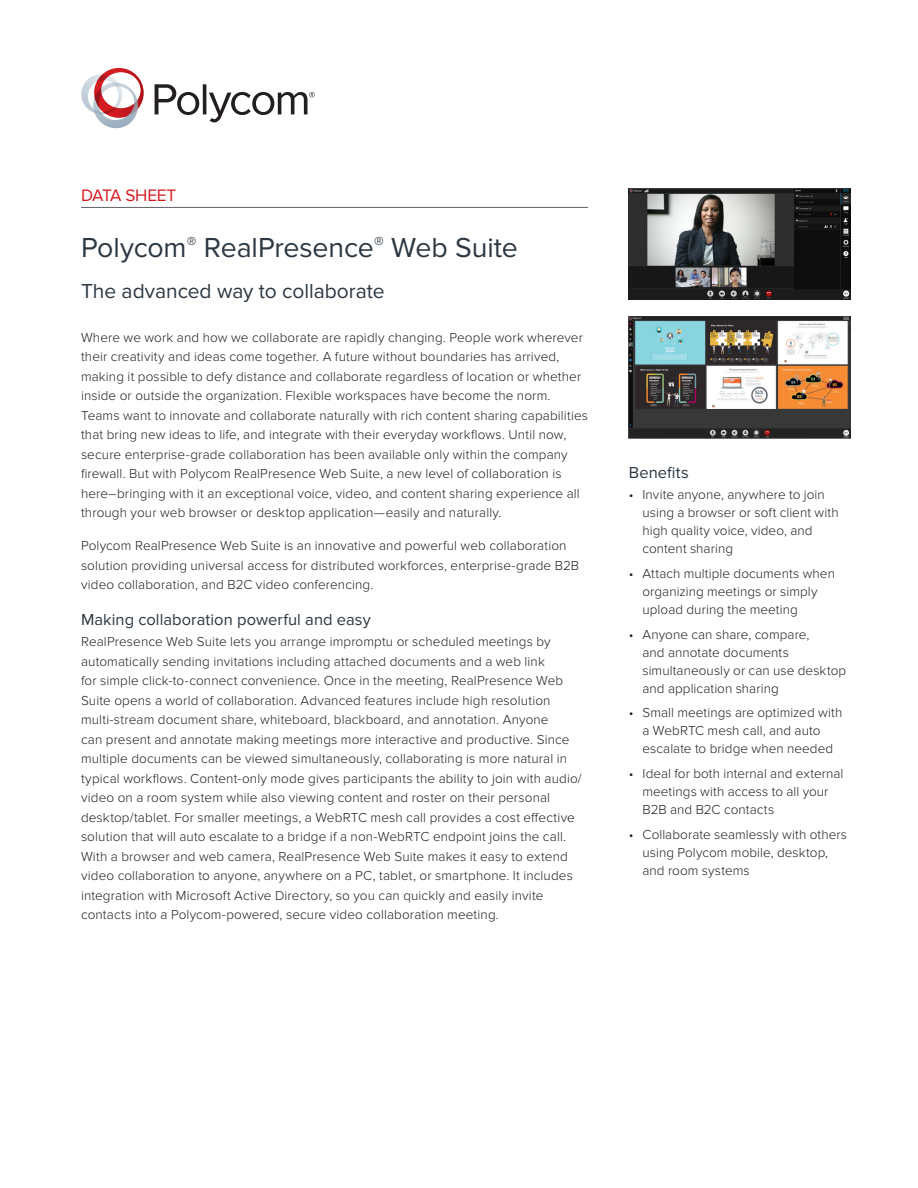
<style>
.page{position:relative;width:918px;height:1188px;background:#fff}
.page>*{position:absolute;margin:0;border:0;box-sizing:border-box;transform-origin:0 0}
.DS_-_Title{font:28.5px "Proxima Nova";letter-spacing:-.005em;color:#2c3742}
.DS_-_Subtitle{font:21px "Proxima Nova";letter-spacing:-.005em;color:#2c3742}
.t1{font:17.25px "Proxima Nova";letter-spacing:-.015em;color:#d41b21}
.DS_-_Subhead_Level_1{font:16.5px "Proxima Nova";letter-spacing:.005em;color:#2c3742}
.Sidebar_Header{font:16.5px "Proxima Nova";letter-spacing:.005em;color:#2c3742}
.Body_Copy_Text{font:300 13.5px/19.5px "Proxima Nova";letter-spacing:.01em;color:#231f20}
</style>
<div class="page">
<hr style="left:81px;top:207px;width:507px;height:1px;background:#636366">
<svg style="left:81px;top:68px;width:63px;height:60px"></svg>
<svg style="left:155px;top:84px;width:44px;height:31px"></svg>
<hr style="left:203px;top:84px;width:3px;height:30px;background:#231f20">
<svg style="left:209px;top:92px;width:106px;height:30px"></svg>
<img style="left:629px;top:316px;width:221px;height:123px">
<img style="left:629px;top:189px;width:221px;height:111px">
<p class="t1" style="left:81px;top:185px;width:97px">DATA SHEET</p>
<p class="DS_-_Title" style="left:81px;top:231px;width:438px">Polycom<sup>®</sup> RealPresence<sup>®</sup> Web Suite</p>
<p class="DS_-_Subtitle" style="left:81px;top:279px;width:305px">The advanced way to collaborate</p>
<p class="Body_Copy_Text" style="left:81px;top:328px;width:509px">Where we work and how we collaborate are rapidly changing. People work wherever their creativity and ideas come together. A future without boundaries has arrived, making it possible to defy distance and collaborate regardless of location or whether inside or outside the organization. Flexible workspaces have become the norm.<br>Teams want to innovate and collaborate naturally with rich content sharing capabilities that bring new ideas to life, and integrate with their everyday workflows. Until now, secure enterprise-grade collaboration has been available only within the company firewall. But with Polycom RealPresence Web Suite, a new level of collaboration is here–bringing with it an exceptional voice, video, and content sharing experience all through your web browser or desktop application—easily and naturally.</p>
<p class="Body_Copy_Text" style="left:81px;top:536px;width:500px">Polycom RealPresence Web Suite is an innovative and powerful web collaboration solution providing universal access for distributed workforces, enterprise-grade B2B video collaboration, and B2C video conferencing.</p>
<p class="DS_-_Subhead_Level_1" style="left:81px;top:610px;width:291px">Making collaboration powerful and easy</p>
<p class="Body_Copy_Text" style="left:81px;top:632px;width:502px">RealPresence Web Suite lets you arrange impromptu or scheduled meetings by automatically sending invitations including attached documents and a web link<br>for simple click-to-connect convenience. Once in the meeting, RealPresence Web Suite opens a world of collaboration. Advanced features include high resolution multi-stream document share, whiteboard, blackboard, and annotation. Anyone<br>can present and annotate making meetings more interactive and productive. Since multiple documents can be viewed simultaneously, collaborating is more natural in typical workflows. Content-only mode gives participants the ability to join with audio/ video on a room system while also viewing content and roster on their personal desktop/tablet. For smaller meetings, a WebRTC mesh call provides a cost effective solution that will auto escalate to a bridge if a non-WebRTC endpoint joins the call.<br>With a browser and web camera, RealPresence Web Suite makes it easy to extend video collaboration to anyone, anywhere on a PC, tablet, or smartphone. It includes integration with Microsoft Active Directory, so you can quickly and easily invite contacts into a Polycom-powered, secure video collaboration meeting.</p>
<p class="Sidebar_Header" style="left:629px;top:463px;width:61px">Benefits</p>
<p class="Body_Copy_Text" style="left:642px;top:486px;width:198px;line-height:18px;text-indent:-14px">• Invite anyone, anywhere to join using a browser or soft client with high quality voice, video, and content sharing</p>
<p class="Body_Copy_Text" style="left:642px;top:565px;width:194px;line-height:18px;text-indent:-14px">• Attach multiple documents when organizing meetings or simply upload during the meeting</p>
<p class="Body_Copy_Text" style="left:642px;top:625px;width:205px;line-height:18px;text-indent:-14px">• Anyone can share, compare,<br>and annotate documents simultaneously or can use desktop and application sharing</p>
<p class="Body_Copy_Text" style="left:642px;top:704px;width:201px;line-height:18px;text-indent:-14px">• Small meetings are optimized with a WebRTC mesh call, and auto escalate to bridge when needed</p>
<p class="Body_Copy_Text" style="left:642px;top:765px;width:202px;line-height:18px;text-indent:-14px">• Ideal for both internal and external meetings with access to all your<br>B2B and B2C contacts</p>
<p class="Body_Copy_Text" style="left:642px;top:826px;width:206px;line-height:18px;text-indent:-14px">• Collaborate seamlessly with others using Polycom mobile, desktop, and room systems</p>
</div>
